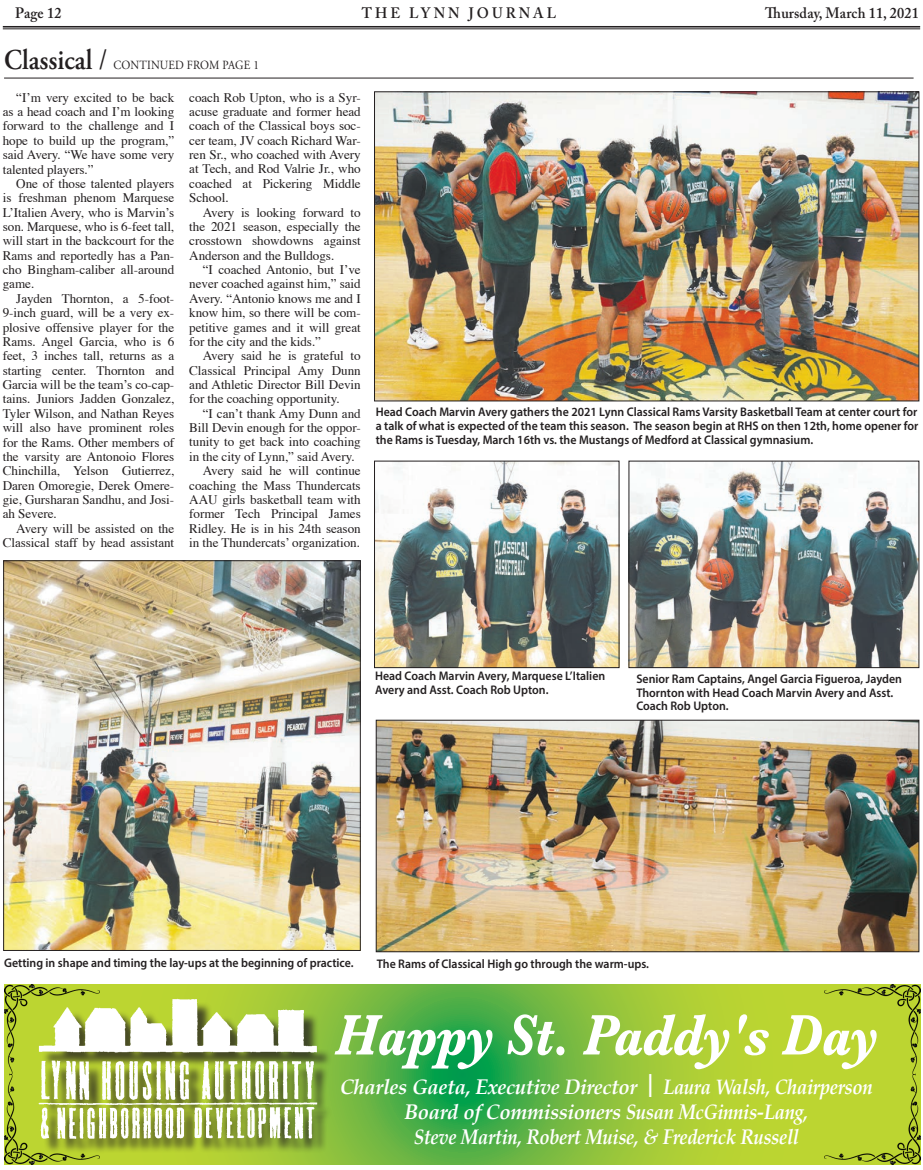
<style>
.page{position:relative;width:923px;height:1170px;background:#fff}
.page>*{position:absolute;margin:0;border:0;box-sizing:border-box;transform-origin:0 0}
.t1{font:italic 700 59.25px "Baskerville";letter-spacing:-.02em;color:#fff;scale:.89 1}
._1__Headline{font:600 28.75px "Adobe Garamond Pro";color:#231f20;scale:.9 1}
.t2{font:italic 700 21.25px/25px "Palatino";letter-spacing:-.02em;color:#fff;text-align:center;scale:.96 1}
.t3{font:600 15px "Adobe Caslon Pro";letter-spacing:.01em;color:#231f20;scale:.95 1}
.t4{font:600 15px "Adobe Caslon Pro";letter-spacing:.215em;color:#231f20;scale:.95 1}
.Body_Text{font:13.12px/14.4px "Times";letter-spacing:-.005em;color:#231f20;text-align:justify}
.Cutline{font:600 12.5px/13.8px "Myriad Pro";color:#231f20;scale:.95 1}
._1__Headline-2{font:12.5px "Adobe Garamond Pro";letter-spacing:.01em;color:#231f20;scale:.9 1}
.s1{font-weight:400}
.s2{font-size:31.25px}
</style>
<div class="page">
<hr style="left:3px;top:26px;width:917px;height:2px;background:#231f20">
<hr style="left:3px;top:29px;width:917px;height:1px;background:#231f20">
<svg style="left:99px;top:984px;width:725px;height:180px;background:#81c03d"></svg>
<div style="left:41px;top:1002px;width:291px;height:152px;background:#231f20;opacity:.75"></div>
<img style="left:99px;top:996px;width:221px;height:147px">
<img style="left:824px;top:984px;width:96px;height:180px">
<img style="left:4px;top:984px;width:95px;height:180px">
<hr style="left:4px;top:78px;width:909px;height:1px;background:#231f20">
<img style="left:378px;top:722px;width:539px;height:228px">
<div style="left:376px;top:720px;width:543px;height:232px;border:1px solid #231f20"></div>
<img style="left:5px;top:562px;width:354px;height:387px">
<div style="left:3px;top:560px;width:358px;height:391px;border:1px solid #231f20"></div>
<img style="left:376px;top:463px;width:241px;height:203px">
<div style="left:374px;top:461px;width:245px;height:207px;border:1px solid #231f20"></div>
<img style="left:630px;top:463px;width:287px;height:203px">
<div style="left:628px;top:461px;width:291px;height:207px;border:1px solid #231f20"></div>
<img style="left:376px;top:93px;width:541px;height:306px">
<div style="left:374px;top:91px;width:545px;height:310px;border:1px solid #231f20"></div>
<p class="t3" style="left:15px;top:4px;width:50px">Page 12</p>
<p class="t4" style="left:362px;top:4px;width:206px">THE LYNN JOURNAL</p>
<p class="t3" style="left:765px;top:4px;width:163px">Thursday, March 11, 2021</p>
<p class="_1__Headline" style="left:4px;top:44px;width:116px">Classical <span class="s1">/</span></p>
<p class="_1__Headline-2" style="left:114px;top:58px;width:163px">CONTINUED FROM PAGE 1</p>
<p class="Body_Text" style="left:3px;top:89px;width:173px;text-indent:14px">“I’m very excited to be back as a head coach and I’m looking forward to the challenge and I hope to build up the program,” said Avery. “We have some very talented players.”</p>
<p class="Body_Text" style="left:3px;top:175px;width:173px;text-indent:14px">One of those talented players is freshman phenom Marquese L’Italien Avery, who is Marvin’s son. Marquese, who is 6-feet tall, will start in the backcourt for the Rams and reportedly has a Pan&shy;cho Bingham-caliber all-around game.</p>
<p class="Body_Text" style="left:3px;top:290px;width:173px;text-indent:14px">Jayden Thornton, a 5-foot-9-inch guard, will be a very ex&shy;plosive offensive player for the Rams. Angel Garcia, who is 6 feet, 3 inches tall, returns as a starting center. Thornton and Garcia will be the team’s co-cap&shy;tains. Juniors Jadden Gonzalez, Tyler Wilson, and Nathan Reyes will also have prominent roles for the Rams. Other members of the varsity are Antonoio Flores Chinchilla, Yelson Gutierrez, Daren Omoregie, Derek Omere&shy;gie, Gursharan Sandhu, and Josi&shy;ah Severe.</p>
<p class="Body_Text" style="left:3px;top:520px;width:173px;text-align:right">Avery will be assisted on the<br>Classical staff by head assistant</p>
<p class="Body_Text" style="left:189px;top:89px;width:173px">coach Rob Upton, who is a Syr&shy;acuse graduate and former head coach of the Classical boys soc&shy;cer team, JV coach Richard War&shy;ren Sr., who coached with Avery at Tech, and Rod Valrie Jr., who coached at Pickering Middle School.</p>
<p class="Body_Text" style="left:189px;top:204px;width:173px;text-indent:14px">Avery is looking forward to the 2021 season, especially the crosstown showdowns against Anderson and the Bulldogs.</p>
<p class="Body_Text" style="left:189px;top:261px;width:173px;text-indent:14px">“I coached Antonio, but I’ve never coached against him,” said Avery. “Antonio knows me and I know him, so there will be com&shy;petitive games and it will great for the city and the kids.”</p>
<p class="Body_Text" style="left:189px;top:348px;width:173px;text-indent:14px">Avery said he is grateful to Classical Principal Amy Dunn and Athletic Director Bill Devin for the coaching opportunity.</p>
<p class="Body_Text" style="left:189px;top:405px;width:173px;text-indent:14px">“I can’t thank Amy Dunn and Bill Devin enough for the oppor&shy;tunity to get back into coaching in the city of Lynn,” said Avery.</p>
<p class="Body_Text" style="left:189px;top:463px;width:173px;text-indent:14px">Avery said he will continue coaching the Mass Thundercats AAU girls basketball team with former Tech Principal James Ridley. He is in his 24th season in the Thundercats’ organization.</p>
<p class="Cutline" style="left:376px;top:405px;width:572px;text-align:justify">Head Coach Marvin Avery gathers the 2021 Lynn Classical Rams Varsity Basketball Team at center court for a talk of what is expected of the team this season. The season begin at RHS on then 12th, home opener for the Rams is Tuesday, March 16th vs. the Mustangs of Medford at Classical gymnasium.</p>
<p class="Cutline" style="left:375px;top:669px;width:244px">Head Coach Marvin Avery, Marquese L’Italien<br>Avery and Asst. Coach Rob Upton.</p>
<p class="Cutline" style="left:636px;top:671px;width:281px">Senior Ram Captains, Angel Garcia Figueroa, Jayden<br>Thornton with Head Coach Marvin Avery and Asst.<br>Coach Rob Upton.</p>
<p class="Cutline" style="left:4px;top:955px;width:369px">Getting in shape and timing the lay-ups at the beginning of practice.</p>
<p class="Cutline" style="left:377px;top:957px;width:288px">The Rams of Classical High go through the warm-ups.</p>
<p class="t1" style="left:335px;top:994px;width:612px">Happy St. Paddy's Day</p>
<p class="t2" style="left:340px;top:1075px;width:556px">Charles Gaeta, Executive Director <span class="s2">|</span> Laura Walsh, Chairperson<br>Board of Commissioners Susan McGinnis-Lang,<br>Steve Martin, Robert Muise, &amp; Frederick Russell</p>
</div>
